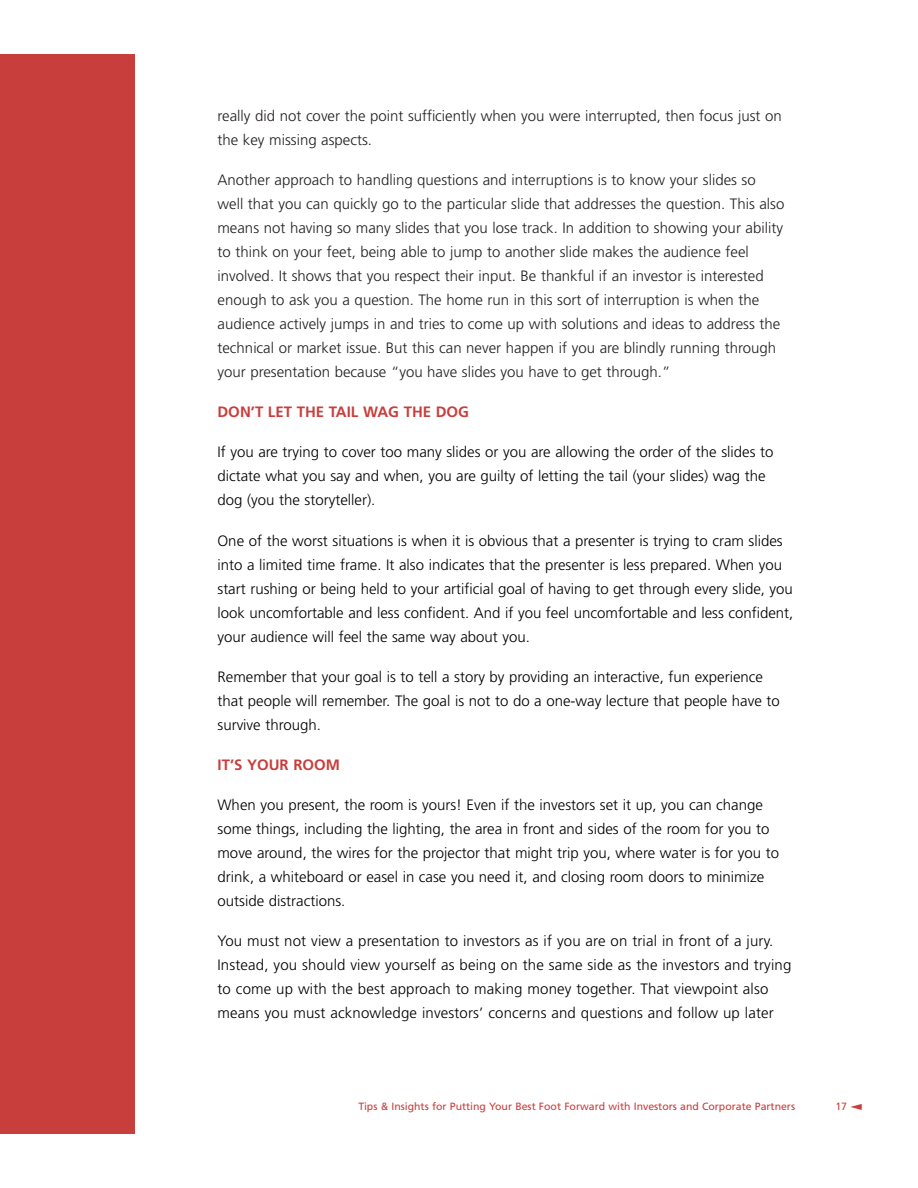
<style>
.page{position:relative;width:918px;height:1188px;background:#fff}
.page>*{position:absolute;margin:0;border:0;box-sizing:border-box;transform-origin:0 0}
.t1{font:300 15px/24px "Frutiger";color:#000}
.t2{font:300 15px/24px "Frutiger";color:#231f20}
.t3{font:700 15px "Frutiger";color:#c83e3c}
.t4{font:10.5px "Frutiger";color:#c83e3c}
</style>
<div class="page">
<div style="left:0;top:54px;width:135px;height:1080px;background:#c83e3c"></div>
<p class="t2" style="left:218px;top:105px;width:566px">really did not cover the point sufficiently when you were interrupted, then focus just on the key missing aspects.</p>
<p class="t2" style="left:218px;top:169px;width:568px">Another approach to handling questions and interruptions is to know your slides so well that you can quickly go to the particular slide that addresses the question. This also means not having so many slides that you lose track. In addition to showing your ability to think on your feet, being able to jump to another slide makes the audience feel involved. It shows that you respect their input. Be thankful if an investor is interested enough to ask you a question. The home run in this sort of interruption is when the audience actively jumps in and tries to come up with solutions and ideas to address the technical or market issue. But this can never happen if you are blindly running through your presentation because “you have slides you have to get through.”</p>
<p class="t3" style="left:218px;top:406px;width:253px">DON’T LET THE TAIL WAG THE DOG</p>
<p class="t1" style="left:218px;top:441px;width:557px">If you are trying to cover too many slides or you are allowing the order of the slides to dictate what you say and when, you are guilty of letting the tail (your slides) wag the dog (you the storyteller).</p>
<p class="t1" style="left:218px;top:529px;width:577px">One of the worst situations is when it is obvious that a presenter is trying to cram slides into a limited time frame. It also indicates that the presenter is less prepared. When you start rushing or being held to your artificial goal of having to get through every slide, you look uncomfortable and less confident. And if you feel uncomfortable and less confident, your audience will feel the same way about you.</p>
<p class="t1" style="left:218px;top:666px;width:564px">Remember that your goal is to tell a story by providing an interactive, fun experience that people will remember. The goal is not to do a one-way lecture that people have to survive through.</p>
<p class="t3" style="left:218px;top:759px;width:124px">IT’S YOUR ROOM</p>
<p class="t1" style="left:218px;top:794px;width:563px">When you present, the room is yours! Even if the investors set it up, you can change some things, including the lighting, the area in front and sides of the room for you to move around, the wires for the projector that might trip you, where water is for you to drink, a whiteboard or easel in case you need it, and closing room doors to minimize outside distractions.</p>
<p class="t1" style="left:218px;top:930px;width:575px">You must not view a presentation to investors as if you are on trial in front of a jury.<br>Instead, you should view yourself as being on the same side as the investors and trying to come up with the best approach to making money together. That viewpoint also means you must acknowledge investors’ concerns and questions and follow up later</p>
<p class="t4" style="left:359px;top:1102px;width:438px">Tips &amp; Insights for Putting Your Best Foot Forward with Investors and Corporate Partners</p>
<p class="t4" style="left:835px;top:1102px;width:13px">17</p>
</div>
